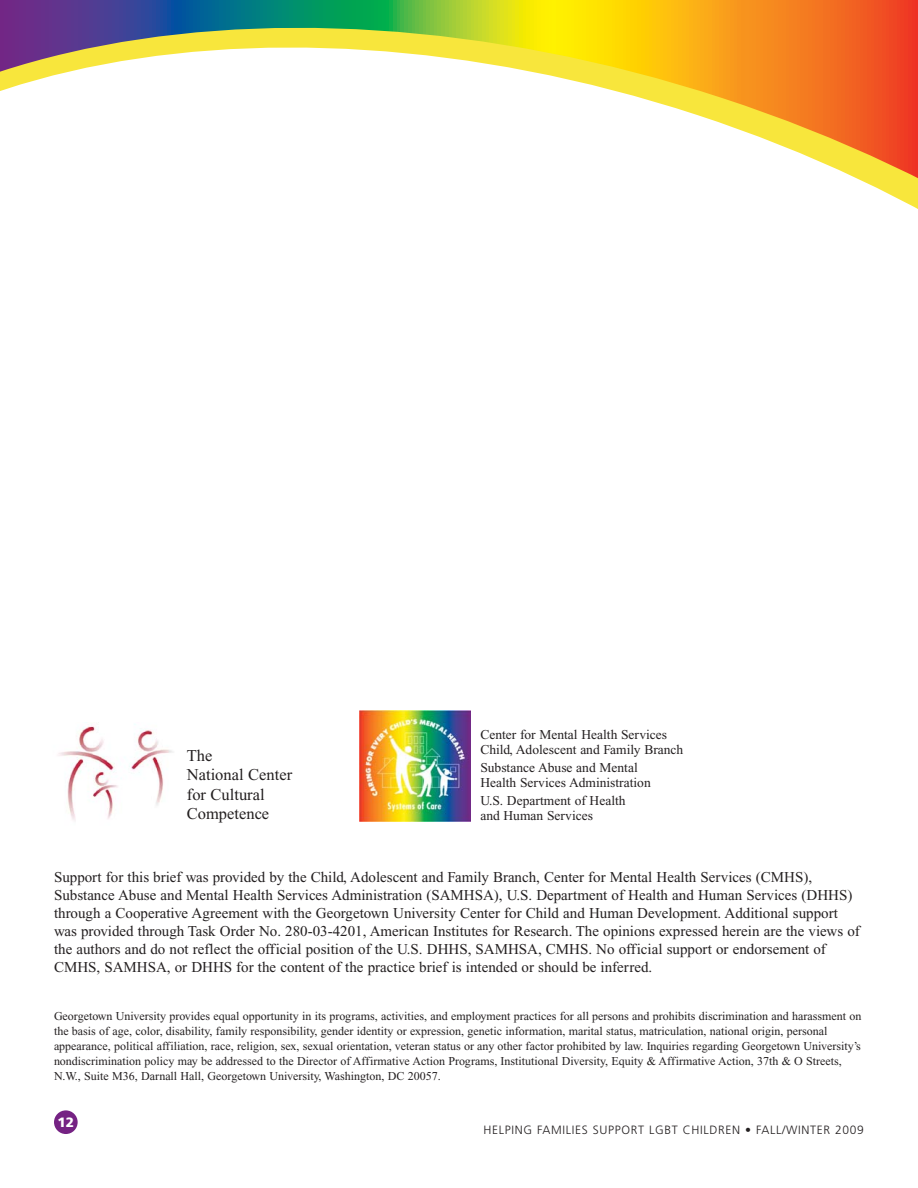
<style>
.page{position:relative;width:918px;height:1188px;background:#fff}
.page>*{position:absolute;margin:0;border:0;box-sizing:border-box;transform-origin:0 0}
.t1{font:16.5px/19.5px "Times New Roman";color:#231f20}
.t2{font:15px/18px "Times New Roman";color:#231f20}
.t3{font:13.5px/15px "Times New Roman";color:#231f20}
.t4{font:900 13.5px "Frutiger";color:#fff}
.t5{font:12px/15px "Times New Roman";color:#231f20}
.t6{font:300 12px "Frutiger";letter-spacing:.055em;color:#231f20}
</style>
<div class="page">
<div style="left:54px;top:1110px;width:24px;height:24px;background:#752283;border-radius:50%"></div>
<svg style="left:0;top:0;width:918px;height:209px"></svg>
<img style="left:359px;top:710px;width:112px;height:112px">
<img style="left:58px;top:724px;width:115px;height:97px">
<h1 class="t1" style="left:187px;top:747px;width:107px">The<br>National Center for Cultural<br>Competence</h1>
<p class="t3" style="left:480px;top:728px;width:204px">Center for Mental Health Services<br>Child, Adolescent and Family Branch</p>
<p class="t3" style="left:480px;top:761px;width:172px">Substance Abuse and Mental<br>Health Services Administration</p>
<p class="t3" style="left:480px;top:795px;width:147px">U.S. Department of Health and Human Services</p>
<p class="t2" style="left:54px;top:869px;width:807px">Support for this brief was provided by the Child, Adolescent and Family Branch, Center for Mental Health Services (CMHS), Substance Abuse and Mental Health Services Administration (SAMHSA), U.S. Department of Health and Human Services (DHHS) through a Cooperative Agreement with the Georgetown University Center for Child and Human Development. Additional support was provided through Task Order No. 280-03-4201, American Institutes for Research. The opinions expressed herein are the views of the authors and do not reflect the official position of the U.S. DHHS, SAMHSA, CMHS. No official support or endorsement of CMHS, SAMHSA, or DHHS for the content of the practice brief is intended or should be inferred.</p>
<p class="t5" style="left:54px;top:1010px;width:809px">Georgetown University provides equal opportunity in its programs, activities, and employment practices for all persons and prohibits discrimination and harassment on the basis of age, color, disability, family responsibility, gender identity or expression, genetic information, marital status, matriculation, national origin, personal appearance, political affiliation, race, religion, sex, sexual orientation, veteran status or any other factor prohibited by law. Inquiries regarding Georgetown University’s nondiscrimination policy may be addressed to the Director of Affirmative Action Programs, Institutional Diversity, Equity &amp; Affirmative Action, 37th &amp; O Streets, N.W., Suite M36, Darnall Hall, Georgetown University, Washington, DC 20057.</p>
<p class="t4" style="left:58px;top:1117px;width:18px">12</p>
<p class="t6" style="left:484px;top:1125px;width:382px">HELPING FAMILIES SUPPORT LGBT CHILDREN • FALL/WINTER 2009</p>
</div>
